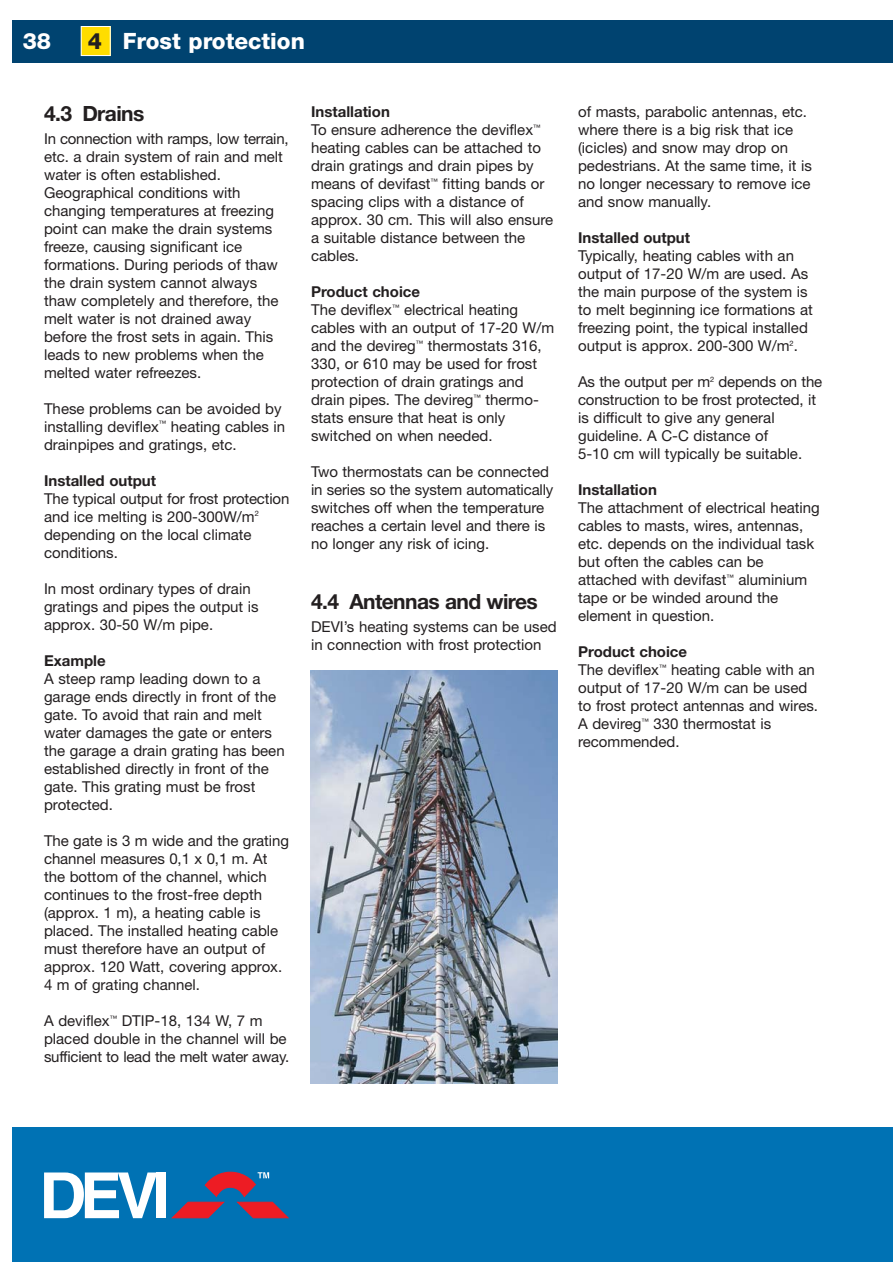
<style>
.page{position:relative;width:893px;height:1262px;background:#fff}
.page>*{position:absolute;margin:0;border:0;box-sizing:border-box;transform-origin:0 0}
.t1{font:800 22.5px "Helvetica Neue";color:#fff}
.t2{font:700 21px "Helvetica Neue";letter-spacing:-.03em;color:#231f20}
.t3{font:15px/18px "Helvetica Neue";color:#231f20}
.t4{font:700 15px "Helvetica Neue";color:#231f20}
.s1{color:#231f20}
.s2{font-weight:700}
</style>
<div class="page">
<div style="left:13px;top:20px;width:879px;height:42px;background:#004370"></div>
<div style="left:13px;top:1127px;width:879px;height:134px;background:#0072b4"></div>
<svg style="left:44px;top:1172px;width:112px;height:46px"></svg>
<div style="left:156px;top:1172px;width:10px;height:46px;background:#fff"></div>
<svg style="left:171px;top:1171px;width:118px;height:47px"></svg>
<div style="left:81px;top:27px;width:29px;height:29px;background:#fd0"></div>
<div style="left:81px;top:26px;width:30px;height:30px;border:1px solid #fff"></div>
<img style="left:310px;top:670px;width:248px;height:413px">
<h1 class="t1" style="left:23px;top:33px;width:30px">38</h1>
<h1 class="t1" style="left:88px;top:33px;width:218px"><span class="s1">4</span> Frost protection</h1>
<h2 class="t2" style="left:44px;top:106px;width:102px">4.3 Drains</h2>
<p class="t3" style="left:44px;top:131px;width:246px">In connection with ramps, low terrain, etc. a drain system of rain and melt water is often established.<br>Geographical conditions with changing temperatures at freezing point can make the drain systems freeze, causing significant ice formations. During periods of thaw the drain system cannot always thaw completely and therefore, the melt water is not drained away before the frost sets in again. This leads to new problems when the melted water refreezes.</p>
<p class="t3" style="left:44px;top:401px;width:242px">These problems can be avoided by installing deviflex<sup>™</sup> heating cables in drainpipes and gratings, etc.</p>
<p class="t4" style="left:44px;top:475px;width:114px">Installed output</p>
<p class="t3" style="left:44px;top:491px;width:247px">The typical output for frost protection and ice melting is 200-300W/m<sup>2 </sup>depending on the local climate conditions.</p>
<p class="t3" style="left:44px;top:581px;width:216px">In most ordinary types of drain gratings and pipes the output is approx. 30-50 W/m pipe.</p>
<p class="t4" style="left:44px;top:655px;width:63px">Example</p>
<p class="t3" style="left:44px;top:671px;width:242px">A steep ramp leading down to a garage ends directly in front of the gate. To avoid that rain and melt water damages the gate or enters the garage a drain grating has been established directly in front of the gate. This grating must be frost protected.</p>
<p class="t3" style="left:44px;top:833px;width:246px">The gate is 3 m wide and the grating channel measures 0,1 x 0,1 m. At the bottom of the channel, which continues to the frost-free depth (approx. 1 m), a heating cable is placed. The installed heating cable must therefore have an output of approx. 120 Watt, covering approx.<br>4 m of grating channel.</p>
<p class="t3" style="left:44px;top:1013px;width:247px">A deviflex<sup>™</sup> DTIP-18, 134 W, 7 m placed double in the channel will be sufficient to lead the melt water away.</p>
<p class="t3" style="left:311px;top:104px;width:243px"><span class="s2">Installation<br></span>To ensure adherence the deviflex<sup>™ </sup>heating cables can be attached to drain gratings and drain pipes by means of devifast<sup>™</sup> fitting bands or spacing clips with a distance of approx. 30 cm. This will also ensure a suitable distance between the cables.</p>
<p class="t3" style="left:311px;top:284px;width:245px"><span class="s2">Product choice<br></span>The deviflex<sup>™</sup> electrical heating cables with an output of 17-20 W/m and the devireg<sup>™</sup> thermostats 316,<br>330, or 610 may be used for frost protection of drain gratings and drain pipes. The devireg<sup>™</sup> thermo&shy;stats ensure that heat is only switched on when needed.</p>
<p class="t3" style="left:311px;top:464px;width:244px">Two thermostats can be connected in series so the system automatically switches off when the temperature reaches a certain level and there is no longer any risk of icing.</p>
<h2 class="t2" style="left:311px;top:594px;width:228px">4.4 Antennas and wires</h2>
<p class="t3" style="left:311px;top:618px;width:247px">DEVI’s heating systems can be used in connection with frost protection</p>
<p class="t3" style="left:578px;top:104px;width:235px">of masts, parabolic antennas, etc. where there is a big risk that ice (icicles) and snow may drop on pedestrians. At the same time, it is no longer necessary to remove ice and snow manually.</p>
<p class="t4" style="left:578px;top:232px;width:114px">Installed output</p>
<p class="t3" style="left:578px;top:248px;width:236px">Typically, heating cables with an output of 17-20 W/m are used. As the main purpose of the system is to melt beginning ice formations at freezing point, the typical installed output is approx. 200-300 W/m<sup>2</sup>.</p>
<p class="t3" style="left:578px;top:374px;width:246px">As the output per m<sup>2</sup> depends on the construction to be frost protected, it is difficult to give any general guideline. A C-C distance of<br>5-10 cm will typically be suitable.</p>
<p class="t4" style="left:578px;top:484px;width:80px">Installation</p>
<p class="t3" style="left:578px;top:500px;width:243px">The attachment of electrical heating cables to masts, wires, antennas, etc. depends on the individual task but often the cables can be attached with devifast<sup>™</sup> aluminium tape or be winded around the element in question.</p>
<p class="t3" style="left:578px;top:644px;width:241px"><span class="s2">Product choice<br></span>The deviflex<sup>™</sup> heating cable with an output of 17-20 W/m can be used to frost protect antennas and wires.<br>A devireg<sup>™</sup> 330 thermostat is recommended.</p>
</div>
